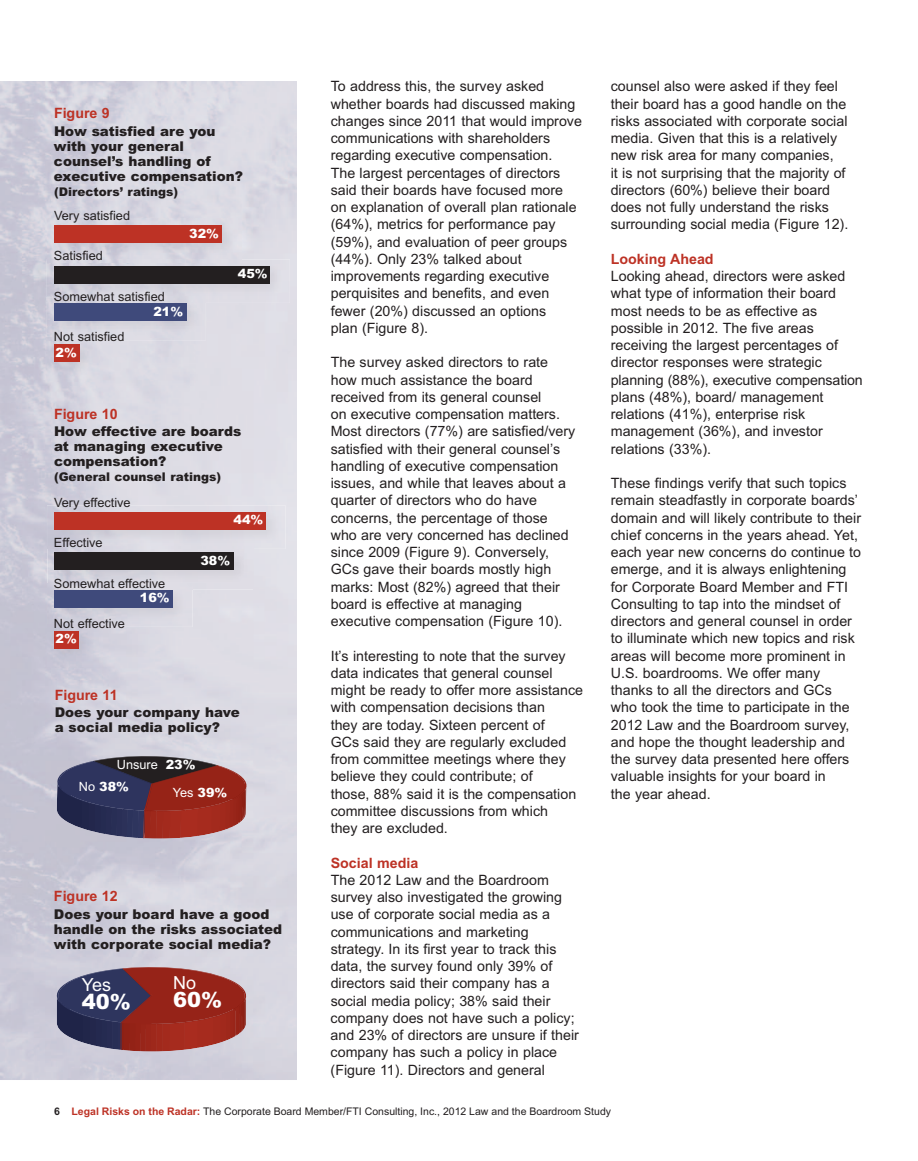
<style>
.page{position:relative;width:918px;height:1161px;background:#fff}
.page>*{position:absolute;margin:0;border:0;box-sizing:border-box;transform-origin:0 0}
.t1{font:900 21px "Arial";color:#fff}
.t2{font:18px "Arial";color:#fff}
.t3{font:14.25px/17.2px "Arial";color:#231f20}
.t4{font:700 14.25px "Arial";color:#bd3225}
.t5{font:900 13.5px/15px "Arial";color:#231f20}
.t6{font:12.75px "Arial";color:#231f20}
.t7{font:900 12.75px "Arial";color:#fff}
.t8{font:12.75px "Arial";color:#fff}
.t9{font:900 12px "Arial";color:#231f20}
.t10{font:10.5px "Arial";color:#231f20}
.s1{font-weight:900}
.s2{font-weight:400}
.s3{font-weight:700}
.s4{font-weight:700;color:#bd3225}
</style>
<div class="page">
<svg style="left:57px;top:756px;width:190px;height:83px;background:#6e434e"></svg>
<svg style="left:57px;top:967px;width:190px;height:85px;background:#7f434c"></svg>
<img style="left:48px;top:219px;width:193px;height:40px">
<div style="left:54px;top:226px;width:168px;height:17px;background:#bd3225"></div>
<img style="left:47px;top:259px;width:243px;height:44px">
<div style="left:54px;top:266px;width:216px;height:17px;background:#231f20"></div>
<img style="left:47px;top:297px;width:159px;height:43px">
<div style="left:54px;top:304px;width:132px;height:17px;background:#3f4a7b"></div>
<img style="left:47px;top:338px;width:52px;height:43px">
<div style="left:54px;top:344px;width:26px;height:17px;background:#bd3225"></div>
<img style="left:47px;top:505px;width:239px;height:44px">
<div style="left:54px;top:512px;width:212px;height:17px;background:#bd3225"></div>
<img style="left:48px;top:546px;width:205px;height:44px">
<div style="left:54px;top:553px;width:180px;height:17px;background:#231f20"></div>
<img style="left:47px;top:583px;width:146px;height:44px">
<img style="left:48px;top:583px;width:145px;height:7px">
<div style="left:54px;top:590px;width:119px;height:17px;background:#3f4a7b"></div>
<img style="left:47px;top:624px;width:51px;height:44px">
<div style="left:54px;top:631px;width:25px;height:17px;background:#bd3225"></div>
<p class="t4" style="left:54px;top:105px;width:57px">Figure 9</p>
<p class="t5" style="left:54px;top:123px;width:191px">How satisfied are you with your general counsel’s handling of executive compensation?</p>
<p class="t9" style="left:54px;top:184px;width:126px">(Directors’ ratings)</p>
<p class="t6" style="left:54px;top:208px;width:78px">Very satisfied</p>
<p class="t6" style="left:54px;top:249px;width:50px">Satisfied</p>
<p class="t6" style="left:54px;top:289px;width:112px">Somewhat satisfied</p>
<p class="t6" style="left:54px;top:330px;width:72px">Not satisfied</p>
<p class="t7" style="left:189px;top:226px;width:31px">32%</p>
<p class="t7" style="left:153px;top:304px;width:31px">21%</p>
<p class="t7" style="left:56px;top:345px;width:23px">2%</p>
<p class="t7" style="left:238px;top:267px;width:31px">45%</p>
<p class="t4" style="left:54px;top:406px;width:65px">Figure 10</p>
<p class="t5" style="left:54px;top:424px;width:189px">How effective are boards at managing executive compensation?</p>
<p class="t9" style="left:54px;top:470px;width:169px">(General counsel ratings)</p>
<p class="t6" style="left:54px;top:495px;width:78px">Very effective</p>
<p class="t6" style="left:54px;top:535px;width:50px">Effective</p>
<p class="t6" style="left:54px;top:576px;width:113px">Somewhat effective</p>
<p class="t6" style="left:54px;top:616px;width:72px">Not effective</p>
<p class="t7" style="left:140px;top:590px;width:31px">16%</p>
<p class="t7" style="left:56px;top:632px;width:23px">2%</p>
<p class="t7" style="left:234px;top:512px;width:31px">44%</p>
<p class="t7" style="left:200px;top:553px;width:31px">38%</p>
<p class="t4" style="left:55px;top:687px;width:64px">Figure 11</p>
<p class="t5" style="left:55px;top:705px;width:187px">Does your company have a social media policy?</p>
<p class="t8" style="left:117px;top:757px;width:80px">Unsure <span class="s1">23%</span></p>
<p class="t7" style="left:79px;top:779px;width:51px"><span class="s2">No</span> 38%</p>
<p class="t8" style="left:173px;top:785px;width:56px">Yes <span class="s1">39%</span></p>
<p class="t4" style="left:54px;top:888px;width:65px">Figure 12</p>
<p class="t5" style="left:54px;top:906px;width:230px">Does your board have a good handle on the risks associated with corporate social media?</p>
<p class="t2" style="left:82px;top:974px;width:31px">Yes</p>
<h1 class="t1" style="left:82px;top:989px;width:51px">40%</h1>
<p class="t2" style="left:173px;top:973px;width:25px">No</p>
<h1 class="t1" style="left:173px;top:988px;width:51px">60%</h1>
<p class="t3" style="left:331px;top:78px;width:253px">To address this, the survey asked whether boards had discussed making changes since 2011 that would improve communications with shareholders regarding executive compensation.<br>The largest percentages of directors said their boards have focused more on explanation of overall plan rationale (64%), metrics for performance pay (59%), and evaluation of peer groups (44%). Only 23% talked about improvements regarding executive perquisites and benefits, and even fewer (20%) discussed an options<br>plan (Figure 8).</p>
<p class="t3" style="left:331px;top:354px;width:246px">The survey asked directors to rate how much assistance the board received from its general counsel<br>on executive compensation matters.<br>Most directors (77%) are satisfied/very satisfied with their general counsel’s handling of executive compensation issues, and while that leaves about a quarter of directors who do have concerns, the percentage of those who are very concerned has declined since 2009 (Figure 9). Conversely, GCs gave their boards mostly high marks: Most (82%) agreed that their board is effective at managing executive compensation (Figure 10).</p>
<p class="t3" style="left:331px;top:647px;width:254px">It’s interesting to note that the survey data indicates that general counsel might be ready to offer more assistance with compensation decisions than<br>they are today. Sixteen percent of<br>GCs said they are regularly excluded from committee meetings where they believe they could contribute; of<br>those, 88% said it is the compensation committee discussions from which<br>they are excluded.</p>
<p class="t4" style="left:331px;top:854px;width:89px">Social media</p>
<p class="t3" style="left:331px;top:871px;width:250px">The 2012 Law and the Boardroom survey also investigated the growing use of corporate social media as a communications and marketing strategy. In its first year to track this data, the survey found only 39% of directors said their company has a social media policy; 38% said their company does not have such a policy; and 23% of directors are unsure if their company has such a policy in place (Figure 11). Directors and general</p>
<p class="t3" style="left:611px;top:78px;width:239px">counsel also were asked if they feel their board has a good handle on the risks associated with corporate social media. Given that this is a relatively new risk area for many companies,<br>it is not surprising that the majority of directors (60%) believe their board does not fully understand the risks surrounding social media (Figure 12).</p>
<p class="t4" style="left:611px;top:251px;width:104px">Looking Ahead</p>
<p class="t3" style="left:611px;top:268px;width:253px">Looking ahead, directors were asked what type of information their board most needs to be as effective as possible in 2012. The five areas receiving the largest percentages of director responses were strategic planning (88%), executive compensation plans (48%), board/ management relations (41%), enterprise risk management (36%), and investor relations (33%).</p>
<p class="t3" style="left:611px;top:475px;width:252px">These findings verify that such topics remain steadfastly in corporate boards’ domain and will likely contribute to their chief concerns in the years ahead. Yet, each year new concerns do continue to emerge, and it is always enlightening for Corporate Board Member and FTI Consulting to tap into the mindset of directors and general counsel in order to illuminate which new topics and risk areas will become more prominent in U.S. boardrooms. We offer many thanks to all the directors and GCs who took the time to participate in the 2012 Law and the Boardroom survey, and hope the thought leadership and the survey data presented here offers valuable insights for your board in<br>the year ahead.</p>
<p class="t10" style="left:54px;top:1105px;width:559px"><span class="s3">6</span> <span class="s4">Legal Risks on the Radar:</span> The Corporate Board Member/FTI Consulting, Inc., 2012 Law and the Boardroom Study</p>
</div>
